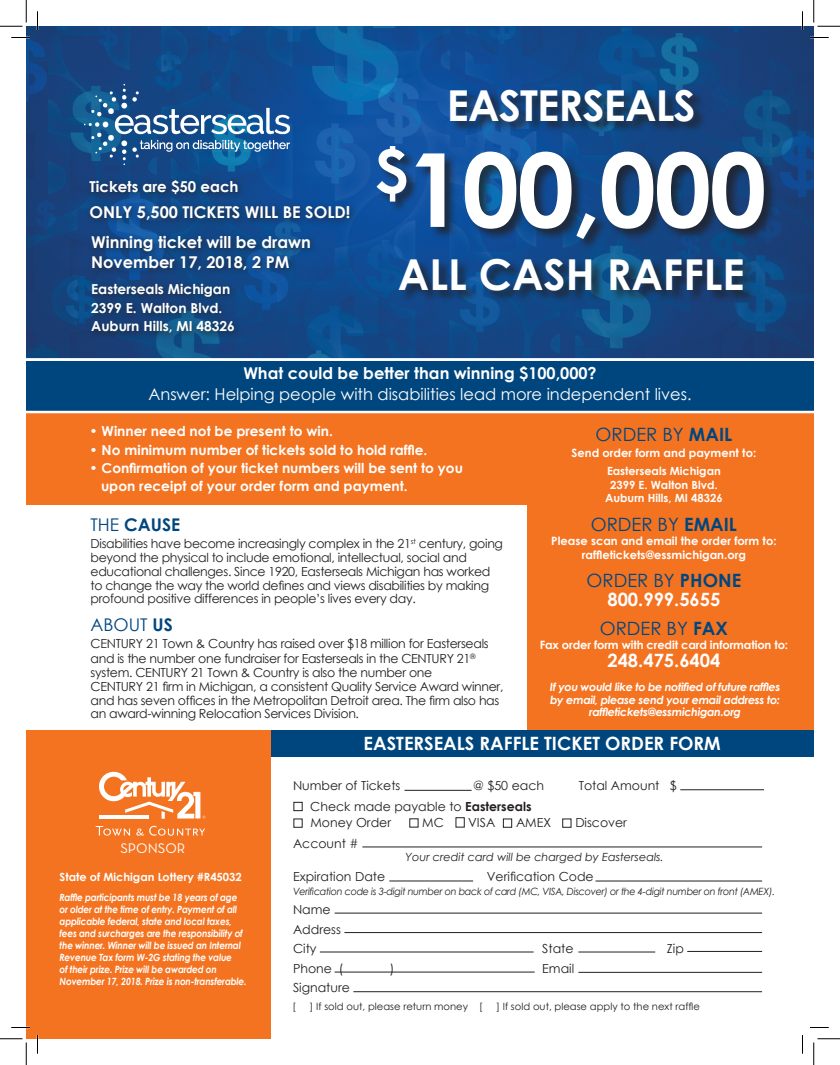
<style>
.page{position:relative;width:840px;height:1065px;background:#fff}
.page>*{position:absolute;margin:0;border:0;box-sizing:border-box;transform-origin:0 0}
.t1{font:700 102.25px "Century Gothic";letter-spacing:-.02em;color:#fff}
.t2{font:700 42.62px "Century Gothic";color:#fff}
.t3{font:700 18.38px/18.8px "Century Gothic";color:#fff;text-align:center}
.t4{font:18.38px "Century Gothic";color:#00467e}
.t5{font:700 17.5px "Century Gothic";color:#00467e}
.t6{font:17.5px "Century Gothic";color:#00467e}
.t7{font:700 16.25px/19.5px "Century Gothic";color:#fff}
.t8{font:16.25px "Century Gothic";color:#fff}
.t9{font:700 15px "Century Gothic";color:#fff}
.t10{font:14.25px "Neutraface Text";color:#fff}
.t11{font:700 13.75px/18.8px "Century Gothic";color:#fff}
.t12{font:12.5px/13.8px "Century Gothic";letter-spacing:-.025em;color:#231f20}
.t13{font:12.5px/19.5px "Century Gothic";color:#231f20}
.t14{font:700 11.5px/13.8px "Century Gothic";color:#fff;text-align:center}
.t15{font:italic 700 11.25px/12.5px "Century Gothic";letter-spacing:-.03em;color:#fff;text-align:center}
.t16{font:700 11.25px/13.5px "Century Gothic";color:#fff;text-align:center}
.t17{font:italic 11.25px "Century Gothic";color:#231f20}
.t18{font:italic 700 10px/12px "Century Gothic";letter-spacing:-.02em;color:#fff;scale:.9 1}
.t19{font:italic 10px "Century Gothic";letter-spacing:-.03em;color:#231f20;scale:.96 1}
.t20{font:10px "Century Gothic";color:#231f20}
.s1{font-weight:400}
.s2{font-weight:700}
.s3{font-weight:400;color:#00467e}
.s4{color:#00467e}
</style>
<div class="page">
<img style="left:26px;top:26px;width:788px;height:332px">
<div style="left:527px;top:412px;width:287px;height:325px;background:#f47321"></div>
<div style="left:263px;top:731px;width:551px;height:26px;background:#00467e"></div>
<div style="left:26px;top:412px;width:505px;height:94px;background:#f47321"></div>
<div style="left:26px;top:730px;width:245px;height:309px;background:#f47321"></div>
<hr style="left:405px;top:790px;width:67px;height:1px;background:#231f20">
<hr style="left:680px;top:789px;width:84px;height:1px;background:#231f20">
<hr style="left:362px;top:847px;width:400px;height:1px;background:#231f20">
<hr style="left:389px;top:881px;width:84px;height:1px;background:#231f20">
<hr style="left:595px;top:881px;width:167px;height:1px;background:#231f20">
<hr style="left:335px;top:913px;width:427px;height:1px;background:#231f20">
<hr style="left:344px;top:932px;width:418px;height:1px;background:#231f20">
<hr style="left:320px;top:952px;width:214px;height:1px;background:#231f20">
<hr style="left:578px;top:952px;width:77px;height:1px;background:#231f20">
<hr style="left:687px;top:951px;width:75px;height:1px;background:#231f20">
<hr style="left:335px;top:972px;width:200px;height:1px;background:#231f20">
<hr style="left:578px;top:972px;width:184px;height:1px;background:#231f20">
<hr style="left:353px;top:991px;width:409px;height:1px;background:#231f20">
<div style="left:294px;top:802px;width:8px;height:9px;border:1px solid #231f20"></div>
<div style="left:294px;top:819px;width:8px;height:9px;border:1px solid #231f20"></div>
<div style="left:456px;top:817px;width:9px;height:10px;border:1px solid #231f20"></div>
<div style="left:503px;top:819px;width:9px;height:9px;border:1px solid #231f20"></div>
<div style="left:562px;top:819px;width:9px;height:9px;border:1px solid #231f20"></div>
<svg style="left:99px;top:772px;width:106px;height:47px"></svg>
<svg style="left:96px;top:826px;width:34px;height:10px"></svg>
<svg style="left:136px;top:826px;width:69px;height:10px"></svg>
<hr style="left:99px;top:815px;width:50px;height:4px;background:#fff">
<div style="left:26px;top:359px;width:788px;height:53px;background:#00467e"></div>
<hr style="left:26px;top:411px;width:788px;height:2px;background:#fff">
<hr style="left:26px;top:358px;width:788px;height:3px;background:#fff">
<div style="left:87px;top:231px;width:231px;height:46px;background:#231f20;opacity:.75"></div>
<div style="left:85px;top:202px;width:273px;height:26px;background:#231f20;opacity:.75"></div>
<div style="left:87px;top:279px;width:156px;height:62px;background:#231f20;opacity:.75"></div>
<div style="left:85px;top:176px;width:161px;height:26px;background:#231f20;opacity:.75"></div>
<div style="left:450px;top:89px;width:256px;height:45px;background:#231f20;opacity:.75"></div>
<div style="left:399px;top:258px;width:357px;height:45px;background:#231f20;opacity:.75"></div>
<div style="left:377px;top:146px;width:400px;height:105px;background:#231f20;opacity:.75"></div>
<img style="left:84px;top:84px;width:206px;height:81px">
<svg style="left:11px;top:37px;width:19px;height:1px"></svg>
<svg style="left:810px;top:37px;width:19px;height:1px"></svg>
<svg style="left:11px;top:1027px;width:19px;height:1px"></svg>
<svg style="left:810px;top:1027px;width:19px;height:1px"></svg>
<svg style="left:37px;top:11px;width:1px;height:19px"></svg>
<svg style="left:37px;top:1035px;width:1px;height:19px"></svg>
<svg style="left:802px;top:11px;width:1px;height:19px"></svg>
<svg style="left:802px;top:1035px;width:1px;height:19px"></svg>
<svg style="left:0;top:0;width:27px;height:27px"></svg>
<svg style="left:0;top:1039px;width:27px;height:26px"></svg>
<svg style="left:814px;top:0;width:26px;height:27px"></svg>
<svg style="left:814px;top:1039px;width:26px;height:26px"></svg>
<p class="t9" style="left:90px;top:175px;width:151px">Tickets are $50 each</p>
<h3 class="t7" style="left:90px;top:202px;width:262px">ONLY 5,500 TICKETS WILL BE SOLD!</h3>
<h3 class="t7" style="left:91px;top:232px;width:221px">Winning ticket will be drawn<br>November 17, 2018, 2 PM</h3>
<p class="t11" style="left:91px;top:279px;width:145px">Easterseals Michigan<br>2399 E. Walton Blvd.<br>Auburn Hills, MI 48326</p>
<h2 class="t2" style="left:447px;top:73px;width:24px">easterseals</h2>
<h1 class="t1" style="left:375px;top:112px;width:394px"><sup>$</sup>100,000</h1>
<h2 class="t2" style="left:398px;top:242px;width:24px">all</h2>
<h2 class="t2" style="left:479px;top:242px;width:29px">cash</h2>
<h2 class="t2" style="left:607px;top:242px;width:48px">Raffle</h2>
<h3 class="t7" style="left:243px;top:363px;width:355px">What could be better than winning $100,000?</h3>
<h3 class="t8" style="left:148px;top:383px;width:545px">Answer: Helping people with disabilities lead more independent lives.</h3>
<p class="t11" style="left:90px;top:421px;width:245px">• Winner need not be present to win.</p>
<p class="t11" style="left:90px;top:440px;width:339px">• No minimum number of tickets sold to hold raffle.</p>
<p class="t11" style="left:101px;top:459px;width:363px;line-height:17.5px;text-indent:-12px">• Confirmation of your ticket numbers will be sent to you upon receipt of your order form and payment.</p>
<h3 class="t5" style="left:91px;top:511px;width:91px"><span class="s1">THE</span> CAUSE</h3>
<p class="t12" style="left:91px;top:537px;width:414px">Disabilities have become increasingly complex in the 21<sup>st</sup> century, going beyond the physical to include emotional, intellectual, social and educational challenges. Since 1920, Easterseals Michigan has worked to change the way the world defines and views disabilities by making profound positive differences in people’s lives every day.</p>
<h3 class="t6" style="left:91px;top:612px;width:84px">ABOUT <span class="s2">US</span></h3>
<p class="t12" style="left:91px;top:636px;width:400px;line-height:15px">CENTURY 21 Town &amp; Country has raised over $18 million for Easterseals and is the number one fundraiser for Easterseals in the CENTURY 21<sup>®</sup></p>
<p class="t12" style="left:91px;top:665px;width:415px">system. CENTURY 21 Town &amp; Country is also the number one<br>CENTURY 21 firm in Michigan, a consistent Quality Service Award winner, and has seven offices in the Metropolitan Detroit area. The firm also has an award-winning Relocation Services Division.</p>
<h3 class="t4" style="left:596px;top:421px;width:138px">ORDER BY <span class="s2">MAIL</span></h3>
<p class="t14" style="left:572px;top:445px;width:186px">Send order form and payment to:</p>
<p class="t16" style="left:605px;top:464px;width:119px">Easterseals Michigan<br>2399 E. Walton Blvd.<br>Auburn Hills, MI 48326</p>
<h3 class="t4" style="left:591px;top:512px;width:148px">ORDER BY <span class="s2">EMAIL</span></h3>
<p class="t14" style="left:551px;top:533px;width:227px">Please scan and email the order form to: raffletickets@essmichigan.org</p>
<h3 class="t3" style="left:587px;top:570px;width:156px"><span class="s3">ORDER BY</span> <span class="s4">PHONE<br></span>800.999.5655</h3>
<h3 class="t4" style="left:600px;top:615px;width:130px">ORDER BY <span class="s2">FAX</span></h3>
<p class="t14" style="left:540px;top:637px;width:250px">Fax order form with credit card information to:</p>
<h3 class="t3" style="left:607px;top:650px;width:115px">248.475.6404</h3>
<p class="t15" style="left:550px;top:680px;width:232px">If you would like to be notified of future raffles by email, please send your email address to: raffletickets@essmichigan.org</p>
<h3 class="t3" style="left:364px;top:733px;width:359px">EASTERSEALS RAFFLE TICKET ORDER FORM</h3>
<p class="t10" style="left:120px;top:839px;width:66px">SPONSOR</p>
<p class="t16" style="left:60px;top:870px;width:184px">State of Michigan Lottery #R45032</p>
<p class="t18" style="left:60px;top:891px;width:209px">Raffle participants must be 18 years of age or older at the time of entry. Payment of all applicable federal, state and local taxes, fees and surcharges are the responsibility of the winner. Winner will be issued an Internal Revenue Tax form W-2G stating the value<br>of their prize. Prize will be awarded on November 17, 2018. Prize is non-transferable.</p>
<p class="t13" style="left:293px;top:776px;width:109px">Number of Tickets</p>
<p class="t12" style="left:473px;top:779px;width:72px">@ $50 each</p>
<p class="t13" style="left:579px;top:776px;width:100px">Total Amount $</p>
<p class="t13" style="left:310px;top:798px;width:223px;line-height:16px">Check made payable to <span class="s2">Easterseals<br></span>Money Order</p>
<p class="t12" style="left:422px;top:815px;width:23px">MC</p>
<p class="t12" style="left:468px;top:815px;width:29px">VISA</p>
<p class="t12" style="left:516px;top:815px;width:37px">AMEX</p>
<p class="t13" style="left:575px;top:813px;width:53px">Discover</p>
<p class="t13" style="left:293px;top:833px;width:67px">Account #</p>
<p class="t17" style="left:406px;top:850px;width:260px">Your credit card will be charged by Easterseals.</p>
<p class="t13" style="left:293px;top:866px;width:94px">Expiration Date</p>
<p class="t13" style="left:487px;top:866px;width:108px">Verification Code</p>
<p class="t19" style="left:293px;top:884px;width:504px">Verification code is 3-digit number on back of card (MC, VISA, Discover) or the 4-digit number on front (AMEX).</p>
<p class="t13" style="left:293px;top:900px;width:49px">Name<br>Address<br>City</p>
<p class="t12" style="left:542px;top:942px;width:33px">State</p>
<p class="t12" style="left:667px;top:942px;width:19px">Zip</p>
<p class="t12" style="left:293px;top:961px;width:52px">Phone (</p>
<p class="t12" style="left:390px;top:961px;width:6px">)</p>
<p class="t12" style="left:542px;top:961px;width:33px">Email</p>
<p class="t13" style="left:293px;top:978px;width:59px">Signature</p>
<p class="t20" style="left:293px;top:1000px;width:5px">[</p>
<p class="t20" style="left:310px;top:1000px;width:174px">] If sold out, please return money [</p>
<p class="t20" style="left:497px;top:1000px;width:205px">] If sold out, please apply to the next raffle</p>
</div>
